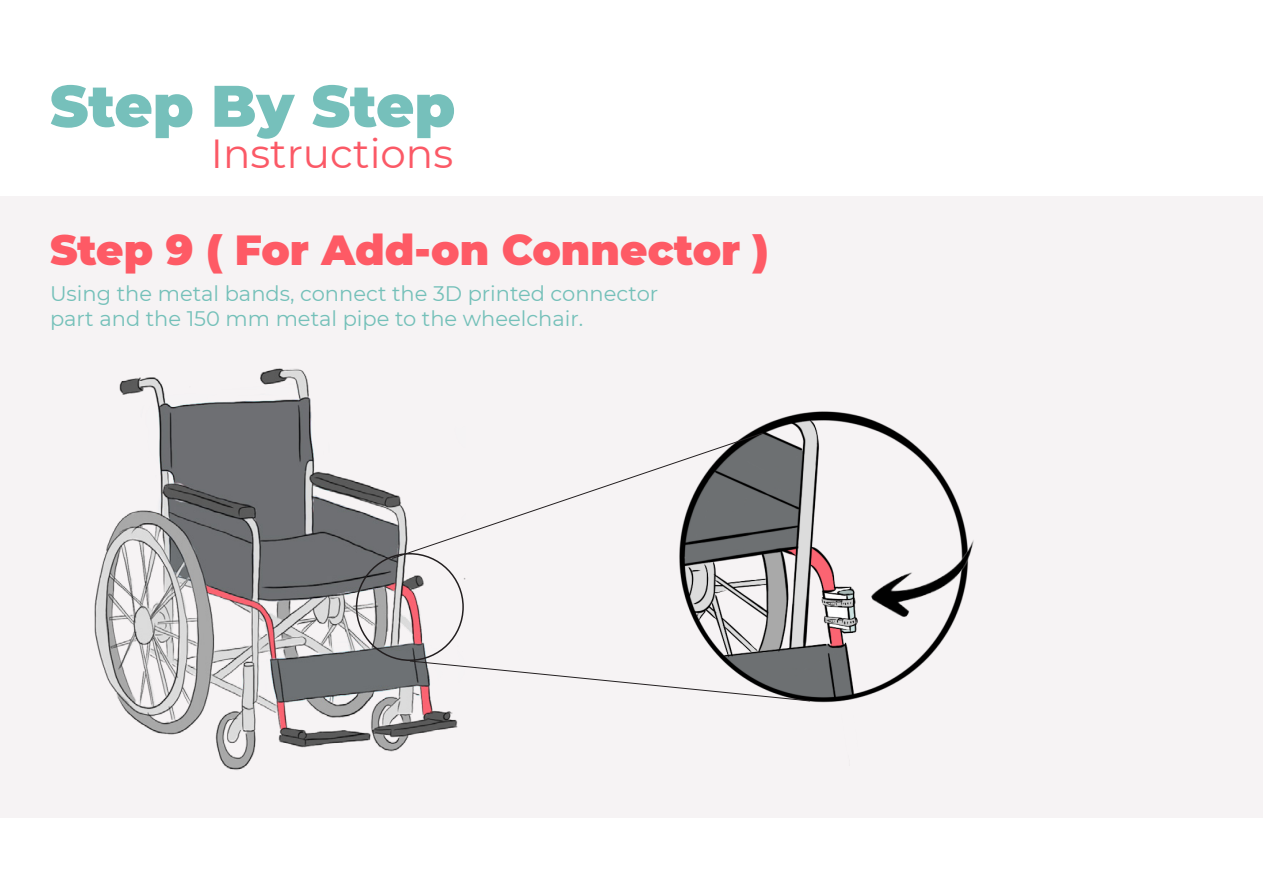
<style>
.page{position:relative;width:1263px;height:893px;background:#fff}
.page>*{position:absolute;margin:0;border:0;box-sizing:border-box;transform-origin:0 0}
.t1{font:900 58.5px "Montserrat";color:#76c0bb}
.t2{font:900 42px "Montserrat";color:#fe5a65}
.t3{font:40.5px "Montserrat";color:#fb5966}
.t4{font:21px/25.2px "Montserrat";color:#74c0b9}
</style>
<div class="page">
<div style="left:0;top:196px;width:1263px;height:621px;background:#f6f3f4"></div>
<img style="left:679px;top:411px;width:277px;height:292px">
<img style="left:858px;top:499px;width:116px;height:133px">
<img style="left:94px;top:368px;width:372px;height:402px">
<svg style="left:391px;top:432px;width:373px;height:127px"></svg>
<svg style="left:409px;top:660px;width:402px;height:42px"></svg>
<p class="t1" style="left:50px;top:62px;width:407px">Step By Step</p>
<p class="t3" style="left:211px;top:126px;width:244px">Instructions</p>
<p class="t2" style="left:50px;top:218px;width:720px">Step 9 ( For Add-on Connector )</p>
<p class="t4" style="left:50px;top:280px;width:610px">Using the metal bands, connect the 3D printed connector part and the 150 mm metal pipe to the wheelchair.</p>
</div>
